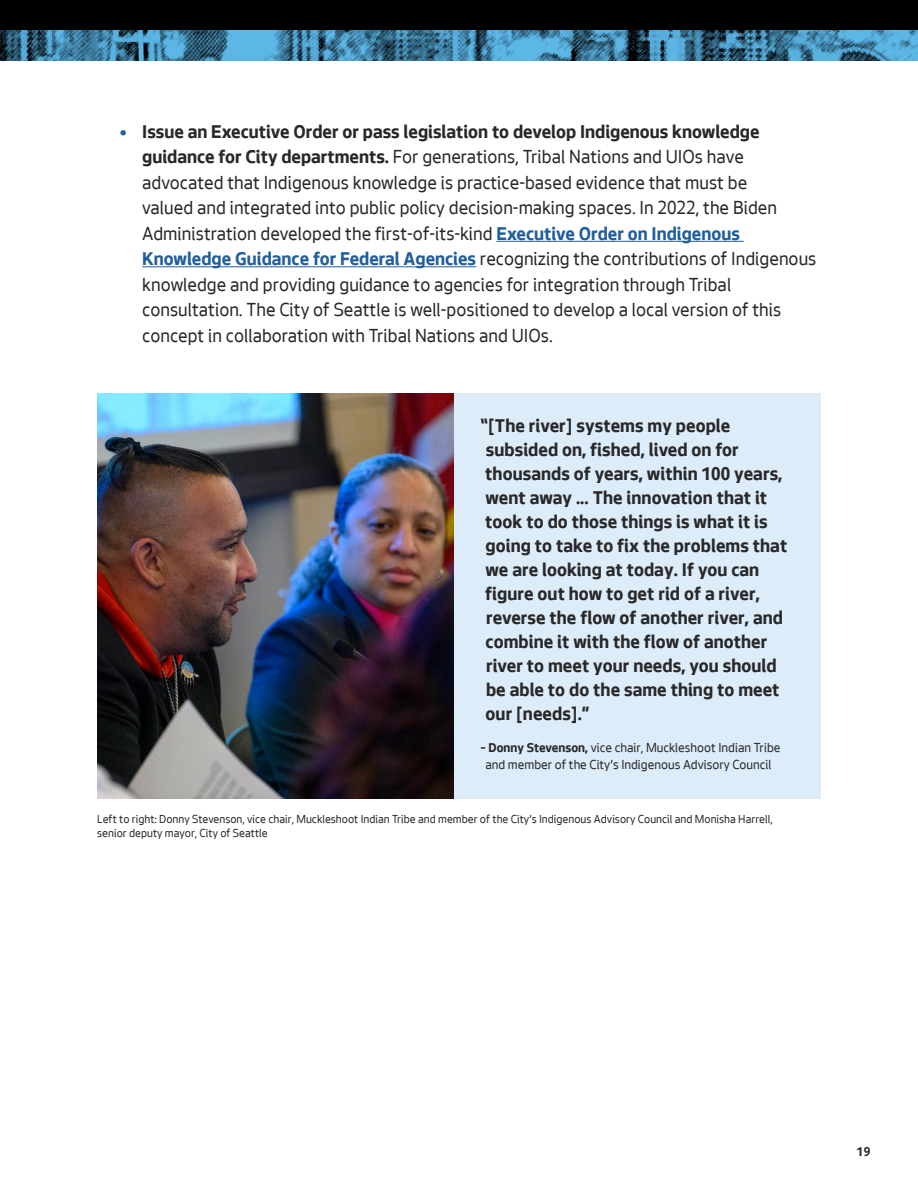
<style>
.page{position:relative;width:918px;height:1188px;background:#fff}
.page>*{position:absolute;margin:0;border:0;box-sizing:border-box;transform-origin:0 0}
.t1{font:19.5px/25.5px "Seattle Text";color:#292829}
.quote{font:700 19.5px/24px "Seattle Text";letter-spacing:.005em;color:#292829}
.Quote_attribution{font:13.5px/16.2px "Seattle Text";color:#292829;text-align:center}
.t2{font:700 13.5px "Seattle Text";color:#292829}
.t3{font:12px/13.5px "Seattle Text";color:#292829}
.s1{font-size:18px;color:#215e9e}
.s2{font-weight:700}
.s3{font-weight:700;color:#215e9e}
</style>
<div class="page">
<div style="left:0;top:0;width:918px;height:30px;background:#000"></div>
<img style="left:0;top:30px;width:918px;height:31px">
<hr style="left:497px;top:241px;width:247px;height:1px;background:#215e9e">
<hr style="left:142px;top:267px;width:334px;height:1px;background:#215e9e">
<div style="left:422px;top:393px;width:399px;height:405px;background:#ddecf9"></div>
<img style="left:97px;top:393px;width:357px;height:405px">
<p class="t1" style="left:142px;top:118px;width:676px;text-indent:-22px"><span class="s1">•</span> <span class="s2">Issue an Executive Order or pass legislation to develop Indigenous knowledge guidance for City departments.</span> For generations, Tribal Nations and UIOs have advocated that Indigenous knowledge is practice-based evidence that must be<br>valued and integrated into public policy decision-making spaces. In 2022, the Biden Administration developed the first-of-its-kind <span class="s3">Executive Order on Indigenous Knowledge Guidance for Federal Agencies</span> recognizing the contributions of Indigenous knowledge and providing guidance to agencies for integration through Tribal consultation. The City of Seattle is well-positioned to develop a local version of this concept in collaboration with Tribal Nations and UIOs.</p>
<p class="quote" style="left:480px;top:412px;width:308px">“[The river] systems my people subsided on, fished, lived on for thousands of years, within 100 years, went away ... The innovation that it took to do those things is what it is going to take to fix the problems that we are looking at today. If you can figure out how to get rid of a river, reverse the flow of another river, and combine it with the flow of another river to meet your needs, you should be able to do the same thing to meet our [needs].”</p>
<p class="Quote_attribution" style="left:480px;top:739px;width:301px"><span class="s2">– Donny Stevenson,</span> vice chair, Muckleshoot Indian Tribe and member of the City’s Indigenous Advisory Council</p>
<p class="t3" style="left:97px;top:812px;width:677px">Left to right: Donny Stevenson, vice chair, Muckleshoot Indian Tribe and member of the City’s Indigenous Advisory Council and Monisha Harrell, senior deputy mayor, City of Seattle</p>
<p class="t2" style="left:857px;top:1142px;width:15px">19</p>
</div>
